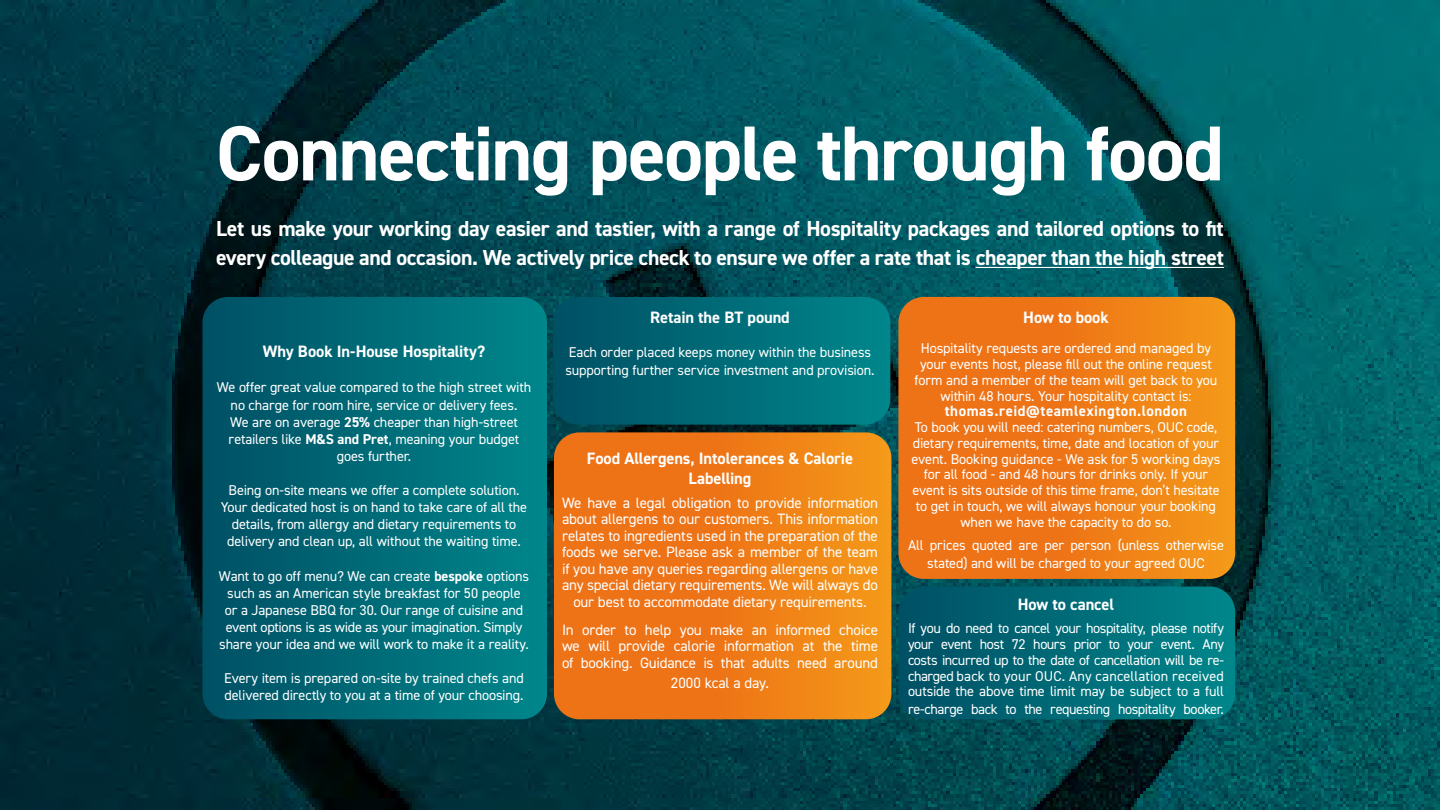
<style>
.page{position:relative;width:1440px;height:810px;background:#fff}
.page>*{position:absolute;margin:0;border:0;box-sizing:border-box;transform-origin:0 0}
.t1{font:700 78px "DIN2014";letter-spacing:-.02em;color:#fff}
.t2{font:700 21.75px/28.8px "DIN2014";letter-spacing:-.02em;color:#fff}
.t3{font:700 16.5px/19.8px "DIN2014";letter-spacing:-.005em;color:#fff;text-align:center}
.t4{font:15px/16.5px "DIN2014";letter-spacing:-.015em;color:#fff;text-align:center}
.t5{font:700 15px "DIN2014";letter-spacing:.035em;color:#fff}
.t6{font:14.25px/15.8px "DIN2014";letter-spacing:-.015em;color:#fff;text-align:center}
.s1{font-weight:700}
</style>
<div class="page">
<img style="left:0;top:0;width:1440px;height:810px">
<svg style="left:898px;top:297px;width:337px;height:282px;background:#ed7c17"></svg>
<svg style="left:554px;top:432px;width:337px;height:287px;background:#ee7c17"></svg>
<svg style="left:202px;top:297px;width:345px;height:422px;background:#006a77"></svg>
<svg style="left:898px;top:586px;width:337px;height:133px;background:#006a76"></svg>
<svg style="left:553px;top:297px;width:337px;height:128px;background:#006a77"></svg>
<hr style="left:976px;top:267px;width:248px;height:1px;background:#fff">
<h1 class="t1" style="left:216px;top:102px;width:1009px">Connecting people through food</h1>
<h2 class="t2" style="left:216px;top:214px;width:1010px">Let us make your working day easier and tastier, with a range of Hospitality packages and tailored options to fit every colleague and occasion. We actively price check to ensure we offer a rate that is cheaper than the high street</h2>
<p class="t3" style="left:263px;top:342px;width:224px">Why Book In-House Hospitality?</p>
<p class="t6" style="left:217px;top:379px;width:316px;line-height:17.1px">We offer great value compared to the high street with no charge for room hire, service or delivery fees.<br>We are on average <span class="s1">25%</span> cheaper than high-street retailers like <span class="s1">M&amp;S and Pret</span>, meaning your budget goes further.</p>
<p class="t6" style="left:221px;top:481px;width:308px;line-height:17.1px">Being on-site means we offer a complete solution.<br>Your dedicated host is on hand to take care of all the details, from allergy and dietary requirements to delivery and clean up, all without the waiting time.</p>
<p class="t6" style="left:219px;top:567px;width:312px;line-height:17.1px">Want to go off menu? We can create <span class="s1">bespoke</span> options such as an American style breakfast for 50 people<br>or a Japanese BBQ for 30. Our range of cuisine and event options is as wide as your imagination. Simply share your idea and we will work to make it a reality.</p>
<p class="t6" style="left:224px;top:669px;width:301px;line-height:17.1px;text-align:left">Every item is prepared on-site by trained chefs and delivered directly to you at a time of your choosing.</p>
<p class="t3" style="left:650px;top:307px;width:141px">Retain the BT pound</p>
<p class="t6" style="left:566px;top:343px;width:311px;line-height:18px;text-align:left">Each order placed keeps money within the business supporting further service investment and provision.</p>
<p class="t3" style="left:587px;top:448px;width:268px">Food Allergens, Intolerances &amp; Calorie<br>Labelling</p>
<p class="t4" style="left:562px;top:494px;width:318px">We have a legal obligation to provide information about allergens to our customers. This information relates to ingredients used in the preparation of the foods we serve. Please ask a member of the team if you have any queries regarding allergens or have any special dietary requirements. We will always do our best to accommodate dietary requirements.</p>
<p class="t4" style="left:562px;top:621px;width:318px;text-align:justify">In order to help you make an informed choice we will provide calorie information at the time of booking. Guidance is that adults need around</p>
<p class="t4" style="left:671px;top:674px;width:100px">2000 kcal a day.</p>
<p class="t3" style="left:1023px;top:307px;width:87px">How to book</p>
<p class="t6" style="left:915px;top:340px;width:304px">Hospitality requests are ordered and managed by your events host, please fill out the online request form and a member of the team will get back to you within 48 hours. Your hospitality contact is:</p>
<p class="t5" style="left:945px;top:401px;width:244px">thomas.reid@teamlexington.london</p>
<p class="t6" style="left:912px;top:419px;width:310px">To book you will need: catering numbers, OUC code, dietary requirements, time, date and location of your event. Booking guidance - We ask for 5 working days for all food - and 48 hours for drinks only. If your event is sits outside of this time frame, don’t hesitate to get in touch, we will always honour your booking when we have the capacity to do so.</p>
<p class="t6" style="left:908px;top:536px;width:318px;line-height:18px">All prices quoted are per person (unless otherwise stated) and will be charged to your agreed OUC</p>
<p class="t3" style="left:1018px;top:594px;width:98px">How to cancel</p>
<p class="t6" style="left:908px;top:620px;width:318px;text-align:justify">If you do need to cancel your hospitality, please notify your event host 72 hours prior to your event. Any costs incurred up to the date of cancellation will be re&shy;charged back to your OUC. Any cancellation received outside the above time limit may be subject to a full</p>
<p class="t6" style="left:908px;top:701px;width:317px">re-charge back to the requesting hospitality booker.</p>
</div>
